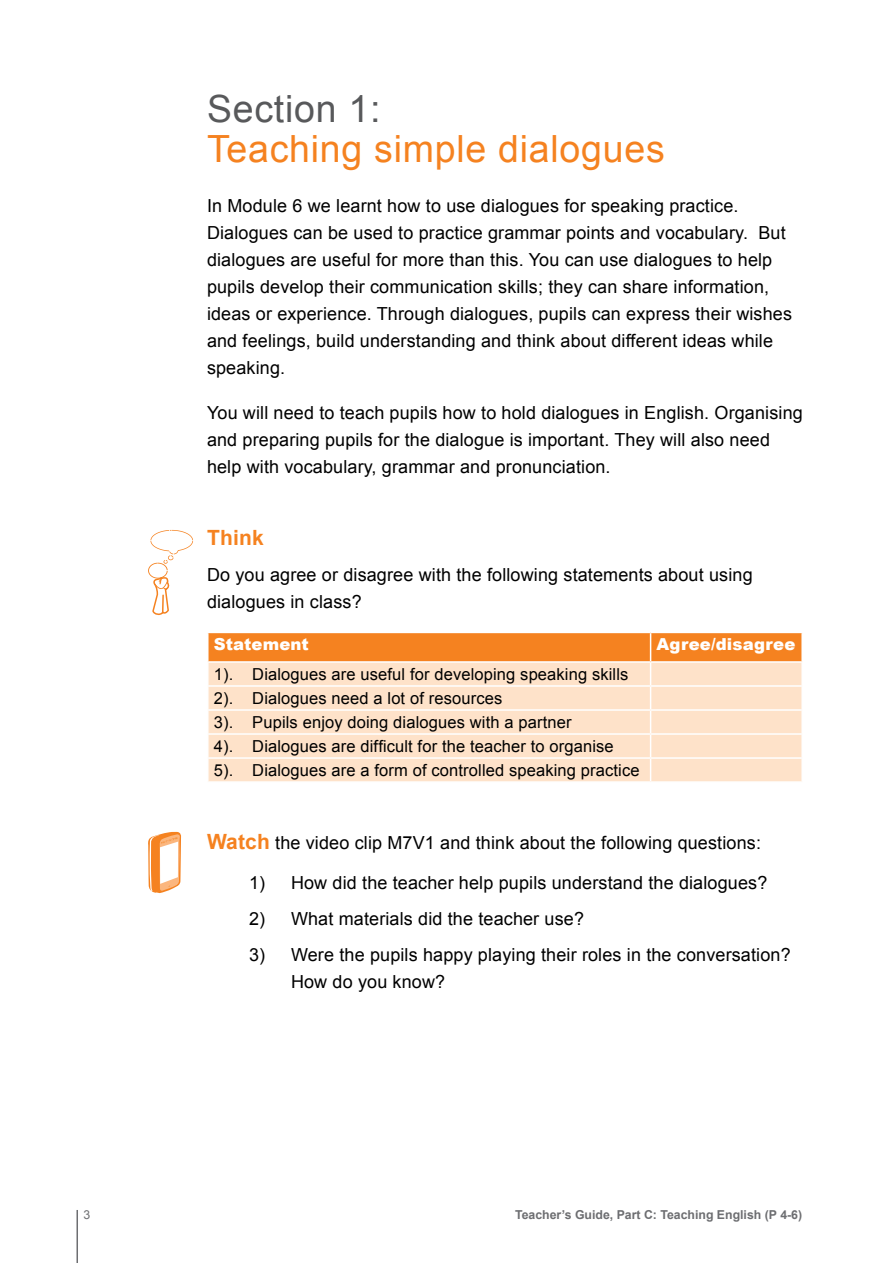
<style>
.page{position:relative;width:893px;height:1263px;background:#fff}
.page>*{position:absolute;margin:0;border:0;box-sizing:border-box;transform-origin:0 0}
.t1{font:37.5px "Arial";letter-spacing:.02em;color:#f58220}
.t2{font:37.5px "Arial";letter-spacing:.02em;color:#58595b}
.t3{font:700 21px "Arial";letter-spacing:.01em;color:#f58220}
.t4{font:18px/27px "Arial";letter-spacing:.01em;color:#000}
.t5{font:16.5px/24px "Arial";letter-spacing:.01em;color:#000}
.t6{font:900 16.5px "Arial";letter-spacing:.01em;color:#fff}
.t7{font:700 12.3px "Arial";color:#6d6e71}
.t8{font:12.3px "Arial";color:#6d6e71}
.s1{font-weight:700;font-size:21px;color:#f58220}
</style>
<div class="page">
<hr style="left:76px;top:1210px;width:2px;height:53px;background:#6d6e71">
<svg style="left:208px;top:633px;width:594px;height:148px;background:#fcd1ac"></svg>
<hr style="left:801px;top:759px;width:2px;height:22px;background:#fff">
<hr style="left:801px;top:663px;width:2px;height:22px;background:#fff">
<hr style="left:801px;top:687px;width:2px;height:22px;background:#fff">
<hr style="left:801px;top:711px;width:2px;height:22px;background:#fff">
<hr style="left:801px;top:735px;width:2px;height:22px;background:#fff">
<svg style="left:148px;top:832px;width:33px;height:61px"></svg>
<svg style="left:148px;top:530px;width:45px;height:86px"></svg>
<h1 class="t2" style="left:207px;top:84px;width:175px">Section 1:</h1>
<h1 class="t1" style="left:207px;top:124px;width:459px">Teaching simple dialogues</h1>
<p class="t4" style="left:207px;top:192px;width:586px">In Module 6 we learnt how to use dialogues for speaking practice.<br>Dialogues can be used to practice grammar points and vocabulary. But dialogues are useful for more than this. You can use dialogues to help pupils develop their communication skills; they can share information, ideas or experience. Through dialogues, pupils can express their wishes and feelings, build understanding and think about different ideas while speaking.</p>
<p class="t4" style="left:207px;top:399px;width:597px">You will need to teach pupils how to hold dialogues in English. Organising and preparing pupils for the dialogue is important. They will also need help with vocabulary, grammar and pronunciation.</p>
<p class="t3" style="left:207px;top:523px;width:58px">Think</p>
<p class="t4" style="left:207px;top:561px;width:547px">Do you agree or disagree with the following statements about using dialogues in class?</p>
<p class="t6" style="left:214px;top:632px;width:97px">Statement</p>
<p class="t6" style="left:657px;top:632px;width:140px">Agree/disagree</p>
<p class="t5" style="left:214px;top:662px;width:427px">1). Dialogues are useful for developing speaking skills 2). Dialogues need a lot of resources<br>3). Pupils enjoy doing dialogues with a partner<br>4). Dialogues are difficult for the teacher to organise<br>5). Dialogues are a form of controlled speaking practice</p>
<p class="t4" style="left:207px;top:829px;width:555px"><span class="s1">Watch</span> the video clip M7V1 and think about the following questions:</p>
<p class="t4" style="left:249px;top:870px;width:520px">1) How did the teacher help pupils understand the dialogues?</p>
<p class="t4" style="left:249px;top:906px;width:337px">2) What materials did the teacher use?</p>
<p class="t4" style="left:291px;top:942px;width:501px;text-indent:-42px">3) Were the pupils happy playing their roles in the conversation?<br>How do you know?</p>
<p class="t8" style="left:84px;top:1206px;width:8px">3</p>
<p class="t7" style="left:515px;top:1206px;width:289px">Teacher’s Guide, Part C: Teaching English (P 4-6)</p>
</div>
